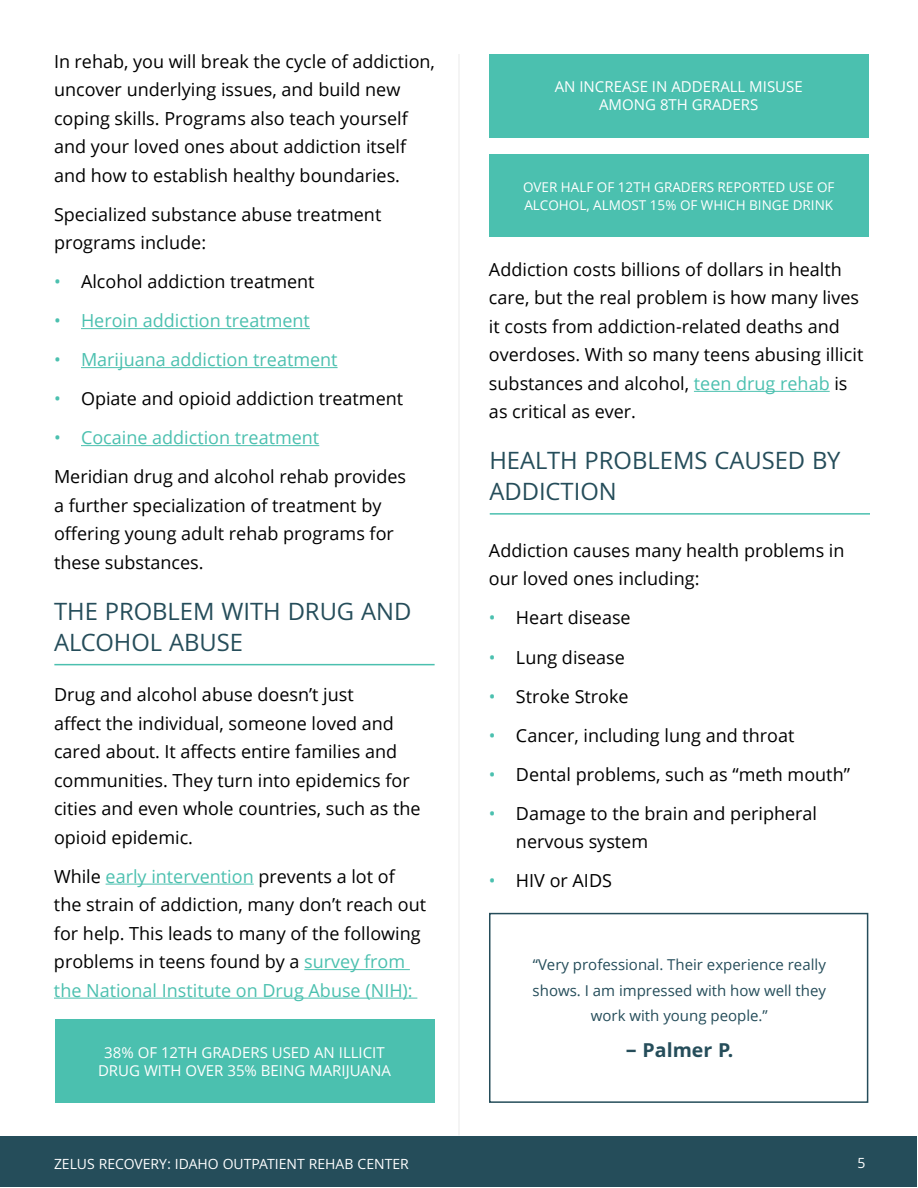
<style>
.page{position:relative;width:918px;height:1188px;background:#fff}
.page>*{position:absolute;margin:0;border:0;box-sizing:border-box;transform-origin:0 0}
.t1{font:25.5px/30.6px "Khula";color:#254d5a}
.t2{font:700 21px "Khula";color:#254d5a}
.t3{font:18px/28.5px "Open Sans";color:#000}
.t4{font:18px "Open Sans";color:#4bc0af}
.t5{font:15px/18px "Open Sans";color:#fff;text-align:center}
.t6{font:15px/25.5px "Open Sans";color:#254d5a;text-align:center}
.t7{font:15px "Khula";color:#fff}
.t8{font:13.5px/18px "Open Sans";color:#fff}
.s1{color:#4bc0af}
</style>
<div class="page">
<div style="left:1px;top:1136px;width:916px;height:51px;background:#254d5a"></div>
<hr style="left:458px;top:54px;width:2px;height:1082px;background:#000">
<hr style="left:81px;top:328px;width:229px;height:1px;background:#4bc0af">
<hr style="left:81px;top:367px;width:257px;height:1px;background:#4bc0af">
<hr style="left:81px;top:445px;width:238px;height:1px;background:#4bc0af">
<hr style="left:106px;top:884px;width:148px;height:1px;background:#4bc0af">
<hr style="left:304px;top:969px;width:106px;height:1px;background:#4bc0af">
<hr style="left:54px;top:998px;width:363px;height:1px;background:#4bc0af">
<hr style="left:54px;top:664px;width:381px;height:1px;background:#4bc0af">
<hr style="left:694px;top:391px;width:136px;height:1px;background:#4bc0af">
<div style="left:55px;top:1019px;width:379px;height:84px;background:#4bc0af"></div>
<div style="left:489px;top:54px;width:380px;height:83px;background:#4bc0af"></div>
<div style="left:489px;top:154px;width:380px;height:83px;background:#4bc0af"></div>
<hr style="left:490px;top:513px;width:380px;height:2px;background:#4bc0af">
<div style="left:489px;top:913px;width:379px;height:190px;background:#fff;border:2px solid #254d5a"></div>
<p class="t3" style="left:54px;top:47px;width:383px">In rehab, you will break the cycle of addiction, uncover underlying issues, and build new coping skills. Programs also teach yourself and your loved ones about addiction itself and how to establish healthy boundaries.</p>
<p class="t3" style="left:54px;top:200px;width:329px">Specialized substance abuse treatment programs include:</p>
<p class="t3" style="left:54px;top:267px;width:262px"><span class="s1">•</span> Alcohol addiction treatment</p>
<p class="t4" style="left:54px;top:308px;width:257px">• Heroin addiction treatment</p>
<p class="t4" style="left:54px;top:347px;width:285px">• Marijuana addiction treatment</p>
<p class="t3" style="left:54px;top:384px;width:351px"><span class="s1">•</span> Opiate and opioid addiction treatment</p>
<p class="t4" style="left:54px;top:425px;width:267px">• Cocaine addiction treatment</p>
<p class="t3" style="left:54px;top:462px;width:354px">Meridian drug and alcohol rehab provides a further specialization of treatment by offering young adult rehab programs for these substances.</p>
<h1 class="t1" style="left:54px;top:596px;width:359px">THE PROBLEM WITH DRUG AND<br>ALCOHOL ABUSE</h1>
<p class="t3" style="left:54px;top:680px;width:368px">Drug and alcohol abuse doesn’t just<br>affect the individual, someone loved and cared about. It affects entire families and communities. They turn into epidemics for cities and even whole countries, such as the opioid epidemic.</p>
<p class="t3" style="left:54px;top:861px;width:374px">While <span class="s1">early intervention</span> prevents a lot of the strain of addiction, many don’t reach out for help. This leads to many of the following problems in teens found by a <span class="s1">survey from the National Institute on Drug Abuse (NIH):</span></p>
<p class="t5" style="left:98px;top:1043px;width:294px">38% OF 12TH GRADERS USED AN ILLICIT<br>DRUG WITH OVER 35% BEING MARIJUANA</p>
<p class="t5" style="left:555px;top:78px;width:250px">AN INCREASE IN ADDERALL MISUSE<br>AMONG 8TH GRADERS</p>
<p class="t8" style="left:523px;top:178px;width:313px">OVER HALF OF 12TH GRADERS REPORTED USE OF<br>ALCOHOL, ALMOST 15% OF WHICH BINGE DRINK</p>
<p class="t3" style="left:489px;top:255px;width:376px">Addiction costs billions of dollars in health care, but the real problem is how many lives it costs from addiction-related deaths and overdoses. With so many teens abusing illicit substances and alcohol, <span class="s1">teen drug rehab</span> is as critical as ever.</p>
<h1 class="t1" style="left:489px;top:445px;width:353px">HEALTH PROBLEMS CAUSED BY<br>ADDICTION</h1>
<p class="t3" style="left:489px;top:536px;width:357px">Addiction causes many health problems in our loved ones including:</p>
<p class="t3" style="left:489px;top:603px;width:143px"><span class="s1">•</span> Heart disease</p>
<p class="t3" style="left:489px;top:642px;width:137px"><span class="s1">•</span> Lung disease</p>
<p class="t3" style="left:489px;top:681px;width:141px"><span class="s1">•</span> Stroke Stroke</p>
<p class="t3" style="left:489px;top:720px;width:307px"><span class="s1">•</span> Cancer, including lung and throat</p>
<p class="t3" style="left:489px;top:759px;width:363px"><span class="s1">•</span> Dental problems, such as “meth mouth”</p>
<p class="t3" style="left:516px;top:798px;width:303px;text-indent:-27px"><span class="s1">•</span> Damage to the brain and peripheral nervous system</p>
<p class="t3" style="left:489px;top:866px;width:125px"><span class="s1">•</span> HIV or AIDS</p>
<p class="t6" style="left:533px;top:952px;width:295px">“Very professional. Their experience really shows. I am impressed with how well they work with young people.”</p>
<p class="t2" style="left:625px;top:1038px;width:109px">– Palmer P.</p>
<p class="t7" style="left:54px;top:1155px;width:356px">ZELUS RECOVERY: IDAHO OUTPATIENT REHAB CENTER</p>
<p class="t7" style="left:858px;top:1154px;width:9px">5</p>
</div>
